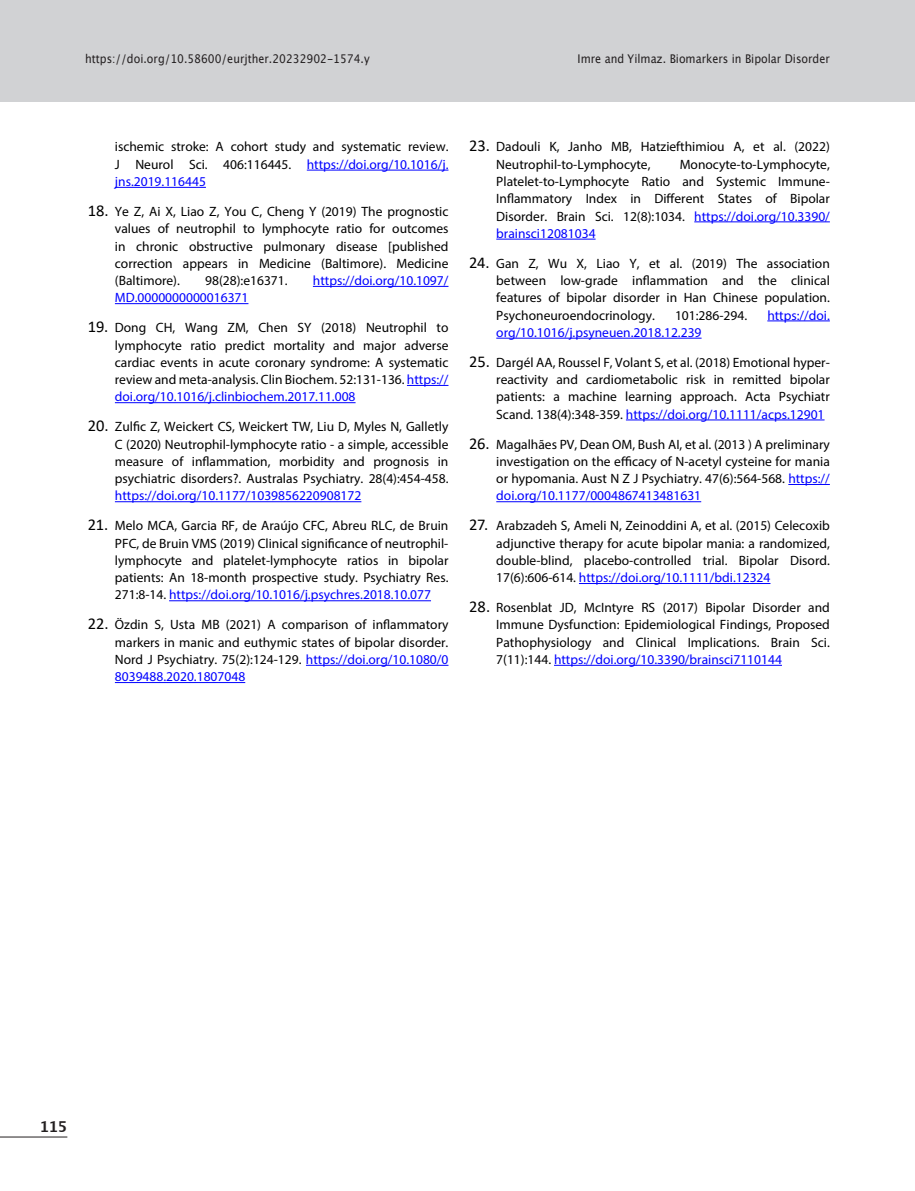
<style>
.page{position:relative;width:915px;height:1191px;background:#fff}
.page>*{position:absolute;margin:0;border:0;box-sizing:border-box;transform-origin:0 0}
.t1{font:700 15px "Lucida Grande";color:#231f20}
.t2{font:13.5px/17.2px "Myriad Pro";color:#000;text-align:justify}
.t3{font:13.5px "Myriad Pro";color:#00f}
.t4{font:12px "Lucida Grande";color:#231f20;scale:.9 1}
.s1{color:#00f}
.s2{font-family:"Calibri";font-size:16.5px}
</style>
<div class="page">
<hr style="left:914px;top:0;width:1px;height:102px;background:#d1d2d4">
<div style="left:0;top:0;width:914px;height:102px;background:#d1d2d4"></div>
<hr style="left:0;top:1136px;width:67px;height:1px;background:#231f20">
<hr style="left:307px;top:170px;width:141px;height:1px;background:#00f">
<hr style="left:115px;top:187px;width:91px;height:1px;background:#00f">
<hr style="left:313px;top:286px;width:135px;height:1px;background:#00f">
<hr style="left:115px;top:303px;width:133px;height:1px;background:#00f">
<hr style="left:407px;top:385px;width:41px;height:1px;background:#00f">
<hr style="left:115px;top:402px;width:240px;height:1px;background:#00f">
<hr style="left:115px;top:501px;width:246px;height:1px;background:#00f">
<hr style="left:169px;top:600px;width:262px;height:1px;background:#00f">
<hr style="left:306px;top:665px;width:142px;height:1px;background:#00f">
<hr style="left:115px;top:682px;width:130px;height:1px;background:#00f">
<hr style="left:694px;top:221px;width:135px;height:1px;background:#00f">
<hr style="left:496px;top:239px;width:99px;height:1px;background:#00f">
<hr style="left:767px;top:320px;width:62px;height:1px;background:#00f">
<hr style="left:496px;top:338px;width:205px;height:1px;background:#00f">
<hr style="left:625px;top:419px;width:199px;height:1px;background:#00f">
<hr style="left:788px;top:484px;width:41px;height:1px;background:#00f">
<hr style="left:496px;top:501px;width:205px;height:1px;background:#00f">
<hr style="left:578px;top:583px;width:192px;height:1px;background:#00f">
<hr style="left:554px;top:665px;width:227px;height:1px;background:#00f">
<p class="t4" style="left:85px;top:51px;width:317px">https://doi.org/10.58600/eurjther.20232902-1574.y</p>
<p class="t4" style="left:577px;top:51px;width:281px">Imre and Yilmaz. Biomarkers in Bipolar Disorder</p>
<p class="t2" style="left:115px;top:138px;width:335px">ischemic stroke: A cohort study and systematic review.<br>J Neurol Sci. 406:116445. <span class="s1">https://doi.org/10.1016/j. jns.2019.116445</span></p>
<p class="t2" style="left:115px;top:203px;width:335px;text-indent:-27px"><span class="s2">18.</span> Ye Z, Ai X, Liao Z, You C, Cheng Y (2019) The prognostic values of neutrophil to lymphocyte ratio for outcomes in chronic obstructive pulmonary disease [published correction appears in Medicine (Baltimore). Medicine (Baltimore).</p>
<p class="t2" style="left:205px;top:272px;width:84px">98(28):e16371.</p>
<p class="t3" style="left:313px;top:272px;width:137px">https://doi.org/10.1097/</p>
<p class="t3" style="left:115px;top:289px;width:135px">MD.0000000000016371</p>
<p class="t2" style="left:115px;top:319px;width:335px;text-indent:-27px"><span class="s2">19.</span> Dong CH, Wang ZM, Chen SY (2018) Neutrophil to lymphocyte ratio predict mortality and major adverse cardiac events in acute coronary syndrome: A systematic review and meta-analysis. Clin Biochem. 52:131-136. <span class="s1">https:// doi.org/10.1016/j.clinbiochem.2017.11.008</span></p>
<p class="t2" style="left:115px;top:418px;width:335px;text-indent:-27px"><span class="s2">20.</span> Zulfic Z, Weickert CS, Weickert TW, Liu D, Myles N, Galletly C (2020) Neutrophil-lymphocyte ratio - a simple, accessible measure of inflammation, morbidity and prognosis in psychiatric disorders?. Australas Psychiatry. 28(4):454-458.</p>
<p class="t3" style="left:115px;top:487px;width:248px">https://doi.org/10.1177/1039856220908172</p>
<p class="t2" style="left:115px;top:517px;width:335px;text-indent:-27px"><span class="s2">21.</span> Melo MCA, Garcia RF, de Araújo CFC, Abreu RLC, de Bruin PFC, de Bruin VMS (2019) Clinical significance of neutrophil&shy;lymphocyte and platelet-lymphocyte ratios in bipolar patients: An 18-month prospective study. Psychiatry Res.<br>271:8-14. <span class="s1">https://doi.org/10.1016/j.psychres.2018.10.077</span></p>
<p class="t2" style="left:115px;top:616px;width:335px;text-indent:-27px"><span class="s2">22.</span> Özdin S, Usta MB (2021) A comparison of inflammatory markers in manic and euthymic states of bipolar disorder.<br>Nord J Psychiatry. 75(2):124-129. <span class="s1">https://doi.org/10.1080/0<br>8039488.2020.1807048</span></p>
<p class="t2" style="left:496px;top:138px;width:335px;text-indent:-27px"><span class="s2">23.</span> Dadouli K, Janho MB, Hatziefthimiou A, et al. (2022)<br>Neutrophil-to-Lymphocyte,</p>
<p class="t2" style="left:496px;top:155px;width:335px;text-indent:183px">Monocyte-to-Lymphocyte, Platelet-to-Lymphocyte Ratio and Systemic Immune-Inflammatory Index in Different States of Bipolar Disorder. Brain Sci. 12(8):1034. <span class="s1">https://doi.org/10.3390/ brainsci12081034</span></p>
<p class="t2" style="left:496px;top:254px;width:335px;text-indent:-27px"><span class="s2">24.</span> Gan Z, Wu X, Liao Y, et al. (2019) The association between low-grade inflammation and the clinical features of bipolar disorder in Han Chinese population.<br>Psychoneuroendocrinology.</p>
<p class="t2" style="left:674px;top:306px;width:74px">101:286-294.</p>
<p class="t3" style="left:767px;top:307px;width:64px">https://doi.</p>
<p class="t3" style="left:496px;top:324px;width:207px">org/10.1016/j.psyneuen.2018.12.239</p>
<p class="t2" style="left:496px;top:353px;width:335px;text-indent:-27px"><span class="s2">25.</span> Dargél AA, Roussel F, Volant S, et al. (2018) Emotional hyper&shy;reactivity and cardiometabolic risk in remitted bipolar patients: a machine learning approach. Acta Psychiatr Scand. 138(4):348-359. <span class="s1">https://doi.org/10.1111/acps.12901</span></p>
<p class="t2" style="left:496px;top:435px;width:335px;text-indent:-27px"><span class="s2">26.</span> Magalhães PV, Dean OM, Bush AI, et al. (2013 ) A preliminary investigation on the efficacy of N-acetyl cysteine for mania or hypomania. Aust N Z J Psychiatry. 47(6):564-568. <span class="s1">https:// doi.org/10.1177/0004867413481631</span></p>
<p class="t2" style="left:496px;top:517px;width:335px;text-indent:-27px"><span class="s2">27.</span> Arabzadeh S, Ameli N, Zeinoddini A, et al. (2015) Celecoxib adjunctive therapy for acute bipolar mania: a randomized, double-blind, placebo-controlled trial. Bipolar Disord.<br>17(6):606-614. <span class="s1">https://doi.org/10.1111/bdi.12324</span></p>
<p class="t2" style="left:496px;top:599px;width:335px;text-indent:-27px"><span class="s2">28.</span> Rosenblat JD, McIntyre RS (2017) Bipolar Disorder and Immune Dysfunction: Epidemiological Findings, Proposed Pathophysiology and Clinical Implications. Brain Sci.<br>7(11):144. <span class="s1">https://doi.org/10.3390/brainsci7110144</span></p>
<p class="t1" style="left:39px;top:1114px;width:29px">115</p>
</div>
